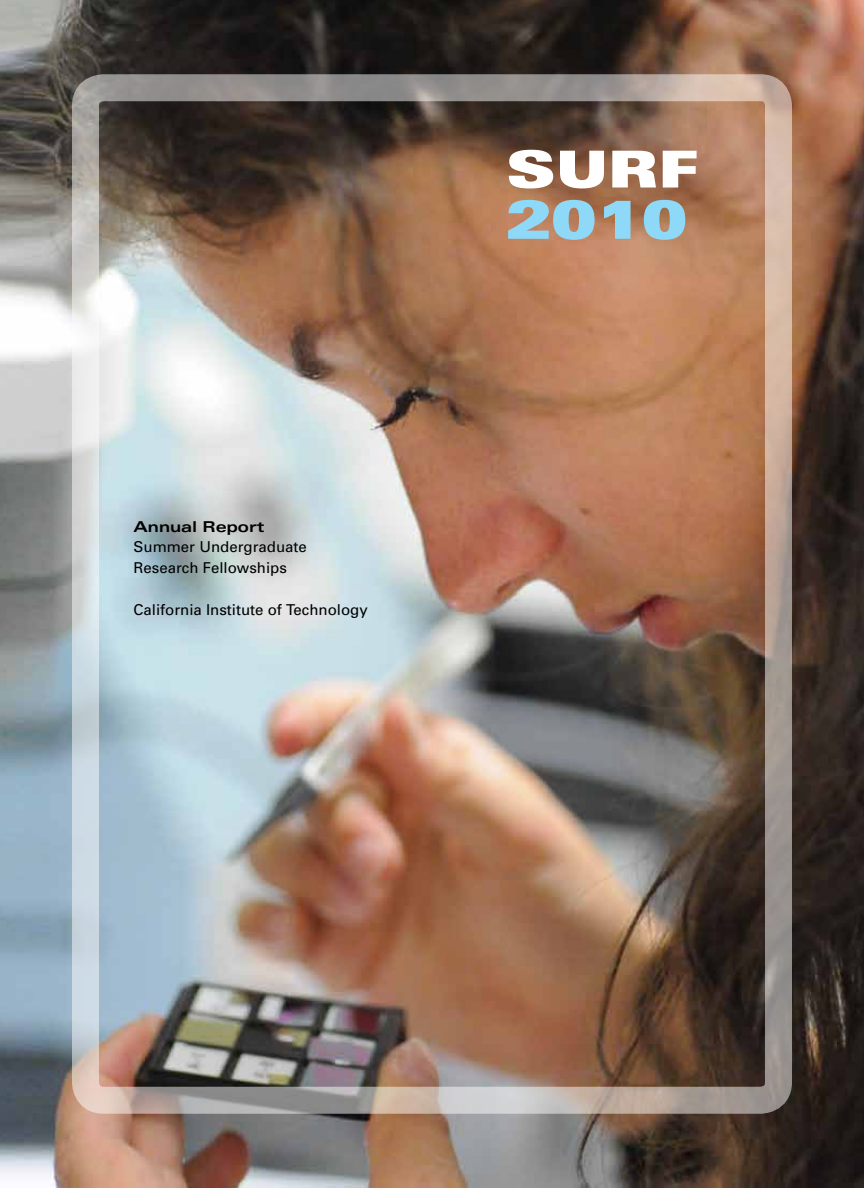
<style>
.page{position:relative;width:864px;height:1188px;background:#fff}
.page>*{position:absolute;margin:0;border:0;box-sizing:border-box;transform-origin:0 0}
.t1{font:900 expanded 54px "Univers";color:#8ed8f8}
.t2{font:900 expanded 51px "Univers";color:#fff}
.t3{font:15px/20.7px "Univers";color:#000}
.t4{font:700 expanded 15px "Univers";color:#000}
</style>
<div class="page">
<img style="left:0;top:0;width:864px;height:1188px">
<div style="left:72px;top:74px;width:720px;height:1040px;border:27px solid #fff;border-radius:18px"></div>
<p class="t4" style="left:134px;top:518px;width:133px">Annual Report</p>
<p class="t3" style="left:134px;top:537px;width:175px">Summer Undergraduate<br>Research Fellowships</p>
<p class="t3" style="left:134px;top:599px;width:236px">California Institute of Technology</p>
<h2 class="t2" style="left:506px;top:139px;width:194px">SURF</h2>
<h1 class="t1" style="left:506px;top:187px;width:183px">2010</h1>
</div>
